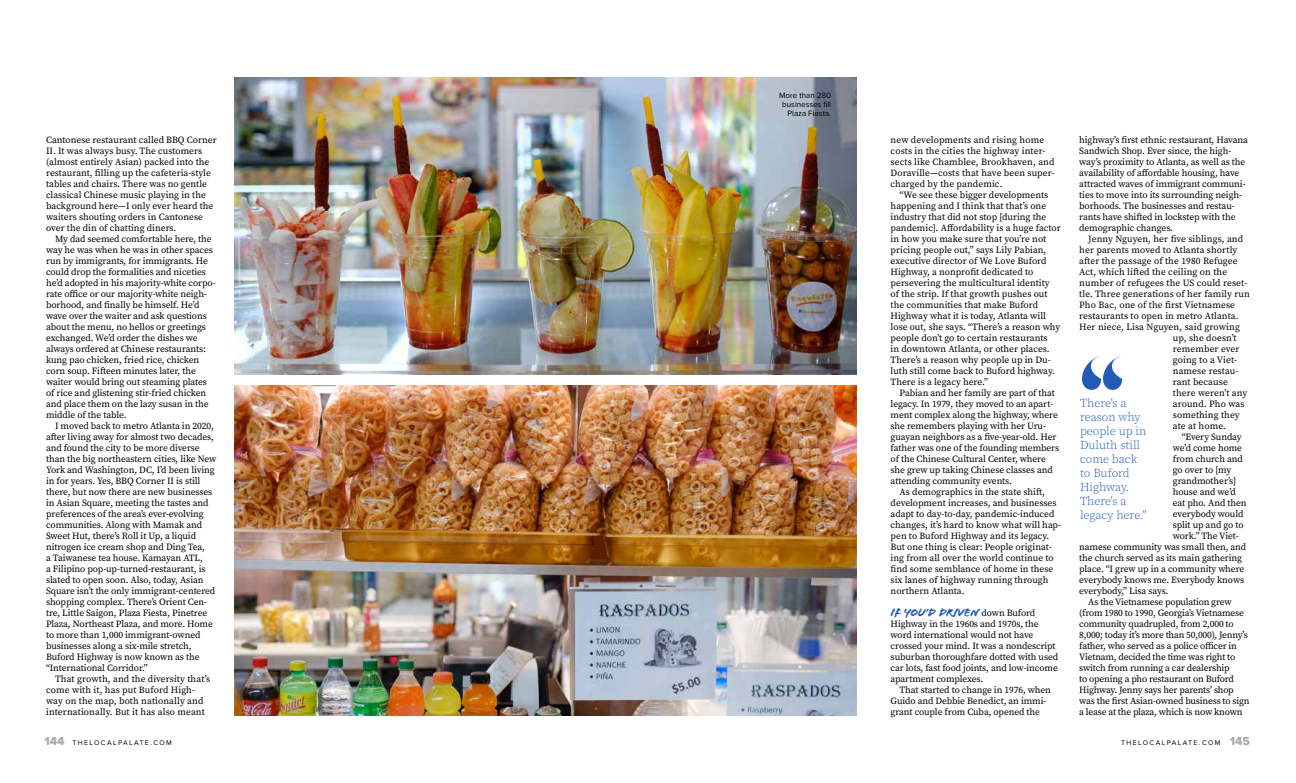
<style>
.page{position:relative;width:1296px;height:783px;background:#fff}
.page>*{position:absolute;margin:0;border:0;box-sizing:border-box;transform-origin:0 0}
.t1{font:300 12px/14px "Source Serif Pro";color:#235ab5}
.t2{font:12px "Flood Std";letter-spacing:-.02em;color:#235ab5}
.t3{font:9.5px/11px "Source Serif Pro";letter-spacing:-.01em;color:#000}
.t4{font:9.5px/11px "Source Serif Pro";letter-spacing:.01em;color:#000}
.t5{font:8px/9px "Proxima Nova";color:#000;text-align:right}
.t6{font:7px "Proxima Nova";letter-spacing:.2em;color:#000}
.s1{font-family:"Source Serif Pro";font-size:9.5px;color:#000}
.s2{font-family:"Proxima Nova Extrabld";font-size:12px;color:#a7a9ac}
</style>
<div class="page">
<img style="left:235px;top:385px;width:621px;height:331px">
<img style="left:235px;top:78px;width:621px;height:297px">
<svg style="left:1082px;top:356px;width:40px;height:34px"></svg>
<p class="t3" style="left:46px;top:134px;width:172px">Cantonese restaurant called BBQ Corner II. It was always busy. The customers (almost entirely Asian) packed into the restaurant, filling up the cafeteria-style tables and chairs. There was no gentle classical Chinese music playing in the background here—I only ever heard the waiters shouting orders in Cantonese over the din of chatting diners.</p>
<p class="t3" style="left:46px;top:233px;width:171px;text-indent:9px">My dad seemed comfortable here, the way he was when he was in other spaces run by immigrants, for immigrants. He could drop the formalities and niceties he’d adopted in his majority-white corpo&shy;rate office or our majority-white neigh&shy;borhood, and finally be himself. He’d wave over the waiter and ask questions about the menu, no hellos or greetings exchanged. We’d order the dishes we always ordered at Chinese restaurants: kung pao chicken, fried rice, chicken corn soup. Fifteen minutes later, the waiter would bring out steaming plates of rice and glistening stir-fried chicken and place them on the lazy susan in the middle of the table.</p>
<p class="t3" style="left:46px;top:420px;width:172px;text-indent:9px">I moved back to metro Atlanta in 2020, after living away for almost two decades, and found the city to be more diverse than the big northeastern cities, like New York and Washington, DC, I’d been living in for years. Yes, BBQ Corner II is still there, but now there are new businesses in Asian Square, meeting the tastes and preferences of the area’s ever-evolving communities. Along with Mamak and Sweet Hut, there’s Roll it Up, a liquid nitrogen ice cream shop and Ding Tea,<br>a Taiwanese tea house. Kamayan ATL,<br>a Filipino pop-up-turned-restaurant, is slated to open soon. Also, today, Asian Square isn’t the only immigrant-centered shopping complex. There’s Orient Cen&shy;tre, Little Saigon, Plaza Fiesta, Pinetree Plaza, Northeast Plaza, and more. Home to more than 1,000 immigrant-owned businesses along a six-mile stretch, Buford Highway is now known as the “International Corridor.”</p>
<p class="t4" style="left:46px;top:673px;width:166px;text-indent:9px">That growth, and the diversity that’s come with it, has put Buford High&shy;way on the map, both nationally and internationally. But it has also meant</p>
<p class="t5" style="left:779px;top:91px;width:53px">More than 280 businesses fill<br>Plaza Fiesta.</p>
<p class="t4" style="left:891px;top:134px;width:166px">new developments and rising home costs in the cities the highway inter&shy;sects like Chamblee, Brookhaven, and Doraville—costs that have been super&shy;charged by the pandemic.</p>
<p class="t3" style="left:891px;top:189px;width:172px;text-indent:9px">“We see these bigger developments happening and I think that that’s one industry that did not stop [during the pandemic]. Affordability is a huge factor in how you make sure that you’re not pricing people out,” says Lily Pabian, executive director of We Love Buford Highway, a nonprofit dedicated to persevering the multicultural identity<br>of the strip. If that growth pushes out the communities that make Buford Highway what it is today, Atlanta will lose out, she says. “There’s a reason why people don’t go to certain restaurants<br>in downtown Atlanta, or other places.<br>There’s a reason why people up in Du&shy;luth still come back to Buford highway.<br>There is a legacy here.”</p>
<p class="t3" style="left:891px;top:387px;width:170px;text-indent:9px">Pabian and her family are part of that legacy. In 1979, they moved to an apart&shy;ment complex along the highway, where she remembers playing with her Uru&shy;guayan neighbors as a five-year-old. Her father was one of the founding members of the Chinese Cultural Center, where she grew up taking Chinese classes and attending community events.</p>
<p class="t3" style="left:891px;top:486px;width:172px;text-indent:9px">As demographics in the state shift, development increases, and businesses adapt to day-to-day, pandemic-induced changes, it’s hard to know what will hap&shy;pen to Buford Highway and its legacy.<br>But one thing is clear: People originat&shy;ing from all over the world continue to find some semblance of home in these six lanes of highway running through northern Atlanta.</p>
<p class="t2" style="left:891px;top:606px;width:146px">IF YOU’D DRIVEN <span class="s1">down Buford</span></p>
<p class="t3" style="left:891px;top:618px;width:169px">Highway in the 1960s and 1970s, the word international would not have crossed your mind. It was a nondescript suburban thoroughfare dotted with used car lots, fast food joints, and low-income apartment complexes.</p>
<p class="t3" style="left:891px;top:684px;width:162px;text-indent:9px">That started to change in 1976, when<br>Guido and Debbie Benedict, an immi&shy;grant couple from Cuba, opened the</p>
<p class="t3" style="left:1079px;top:134px;width:170px">highway’s first ethnic restaurant, Havana Sandwich Shop. Ever since, the high&shy;way’s proximity to Atlanta, as well as the availability of affordable housing, have attracted waves of immigrant communi&shy;ties to move into its surrounding neigh&shy;borhoods. The businesses and restau&shy;rants have shifted in lockstep with the demographic changes.</p>
<p class="t4" style="left:1088px;top:233px;width:156px">Jenny Nguyen, her five siblings, and</p>
<p class="t4" style="left:1079px;top:244px;width:160px">her parents moved to Atlanta shortly</p>
<p class="t4" style="left:1079px;top:255px;width:160px">after the passage of the 1980 Refugee</p>
<p class="t4" style="left:1079px;top:266px;width:149px">Act, which lifted the ceiling on the</p>
<p class="t4" style="left:1079px;top:277px;width:170px">number of refugees the US could reset-</p>
<p class="t4" style="left:1079px;top:288px;width:172px">tle. Three generations of her family run</p>
<p class="t4" style="left:1079px;top:299px;width:157px">Pho Bac, one of the first Vietnamese</p>
<p class="t4" style="left:1079px;top:310px;width:161px">restaurants to open in metro Atlanta.</p>
<p class="t4" style="left:1079px;top:321px;width:162px">Her niece, Lisa Nguyen, said growing</p>
<p class="t4" style="left:1173px;top:332px;width:65px">up, she doesn’t</p>
<p class="t4" style="left:1173px;top:343px;width:68px">remember ever</p>
<p class="t4" style="left:1173px;top:354px;width:66px">going to a Viet-</p>
<p class="t4" style="left:1173px;top:365px;width:67px">namese restau-</p>
<p class="t4" style="left:1173px;top:376px;width:57px">rant because</p>
<p class="t4" style="left:1173px;top:387px;width:76px">there weren’t any</p>
<p class="t4" style="left:1173px;top:398px;width:73px">around. Pho was</p>
<p class="t4" style="left:1173px;top:409px;width:68px">something they</p>
<p class="t4" style="left:1173px;top:420px;width:55px">ate at home.</p>
<p class="t3" style="left:1182px;top:431px;width:61px">“Every Sunday</p>
<p class="t3" style="left:1173px;top:442px;width:71px">we’d come home</p>
<p class="t3" style="left:1173px;top:453px;width:71px">from church and</p>
<p class="t3" style="left:1173px;top:464px;width:60px">go over to [my</p>
<p class="t3" style="left:1173px;top:475px;width:65px">grandmother’s]</p>
<p class="t3" style="left:1173px;top:486px;width:64px">house and we’d</p>
<p class="t3" style="left:1173px;top:497px;width:75px">eat pho. And then</p>
<p class="t3" style="left:1173px;top:508px;width:72px">everybody would</p>
<p class="t3" style="left:1173px;top:519px;width:72px">split up and go to</p>
<p class="t3" style="left:1173px;top:530px;width:67px">work.” The Viet-</p>
<p class="t3" style="left:1079px;top:541px;width:169px">namese community was small then, and</p>
<p class="t3" style="left:1079px;top:552px;width:164px">the church served as its main gathering</p>
<p class="t3" style="left:1079px;top:563px;width:167px">place. “I grew up in a community where</p>
<p class="t3" style="left:1079px;top:574px;width:166px">everybody knows me. Everybody knows</p>
<p class="t3" style="left:1079px;top:585px;width:91px">everybody,” Lisa says.</p>
<p class="t3" style="left:1088px;top:596px;width:145px">As the Vietnamese population grew</p>
<p class="t3" style="left:1079px;top:607px;width:166px">(from 1980 to 1990, Georgia’s Vietnamese</p>
<p class="t3" style="left:1079px;top:618px;width:156px">community quadrupled, from 2,000 to</p>
<p class="t3" style="left:1079px;top:629px;width:170px">8,000; today it’s more than 50,000), Jenny’s</p>
<p class="t3" style="left:1079px;top:640px;width:159px">father, who served as a police officer in</p>
<p class="t3" style="left:1079px;top:651px;width:158px">Vietnam, decided the time was right to</p>
<p class="t3" style="left:1079px;top:662px;width:152px">switch from running a car dealership</p>
<p class="t3" style="left:1079px;top:673px;width:156px">to opening a pho restaurant on Buford</p>
<p class="t3" style="left:1079px;top:684px;width:156px">Highway. Jenny says her parents’ shop</p>
<p class="t3" style="left:1079px;top:695px;width:172px">was the first Asian-owned business to sign</p>
<p class="t3" style="left:1079px;top:706px;width:165px">a lease at the plaza, which is now known</p>
<p class="t1" style="left:1080px;top:396px;width:68px">There's a reason why people up in<br>Duluth still come back to Buford<br>Highway.<br>There's a legacy here."</p>
<p class="t6" style="left:44px;top:738px;width:129px"><span class="s2">144</span> THELOCALPALATE.COM</p>
<p class="t6" style="left:1121px;top:738px;width:130px">THELOCALPALATE.COM <span class="s2">145</span></p>
</div>
